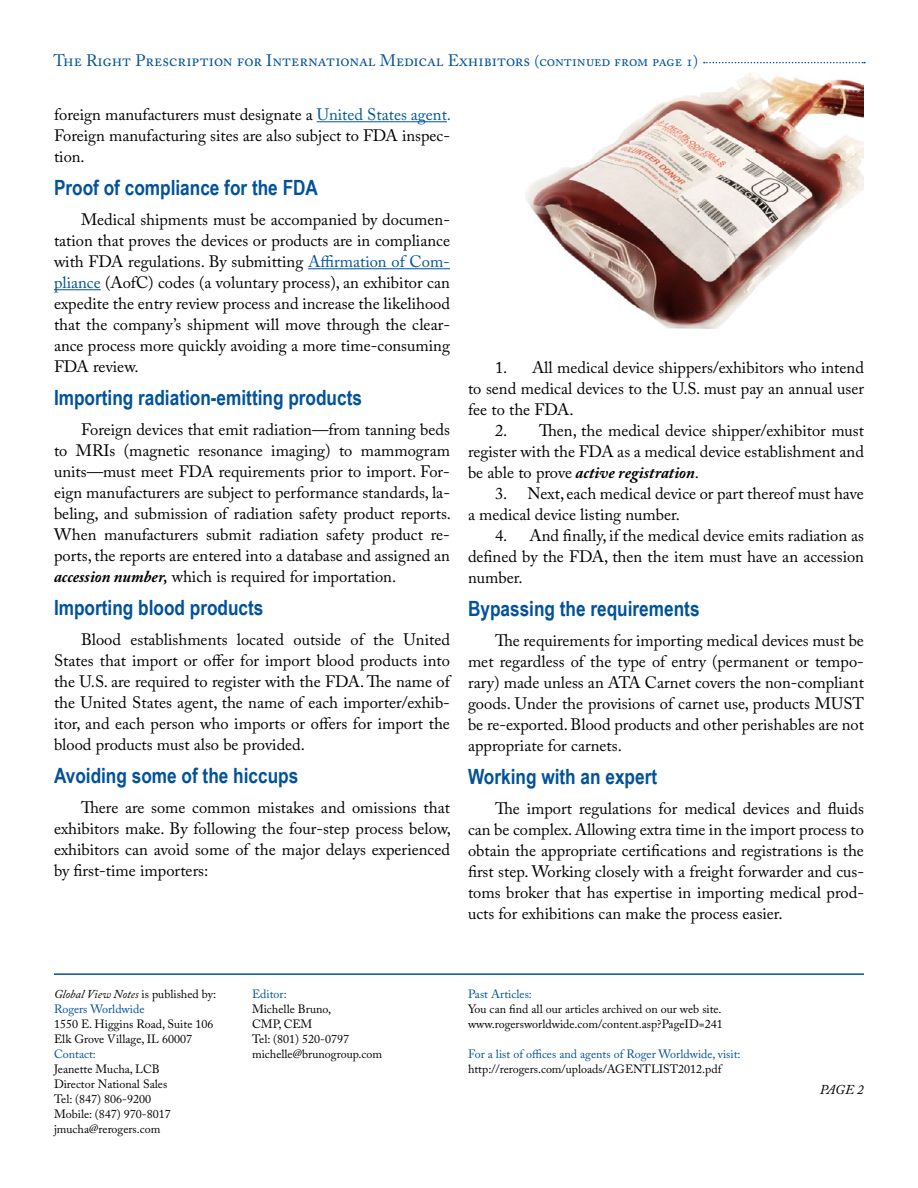
<style>
.page{position:relative;width:918px;height:1188px;background:#fff}
.page>*{position:absolute;margin:0;border:0;box-sizing:border-box;transform-origin:0 0}
.t1{font:700 21px "Arial Narrow";color:#01529a}
.t2{font:16.5px/21px "Adobe Caslon Pro";color:#000;text-align:justify}
.t3{font:16.5px "Adobe Caslon Pro";color:#01529a}
.t4{font:italic 13.5px "Adobe Caslon Pro";color:#000}
.t5{font:12px/15px "Adobe Caslon Pro";color:#000}
.t6{font:12px "Adobe Caslon Pro";color:#01529a}
.t7{font:italic 12px/15px "Adobe Caslon Pro";color:#000}
.s1{font-size:15px}
.s2{color:#0055a0}
.s3{color:#01529a}
.s4{font-weight:700;font-style:italic}
.s5{font-style:normal}
.s6{font-style:normal;color:#01529a}
</style>
<div class="page">
<img style="left:525px;top:72px;width:339px;height:256px">
<svg style="left:704px;top:62px;width:161px;height:1px"></svg>
<hr style="left:317px;top:121px;width:130px;height:1px;background:#0055a0">
<hr style="left:308px;top:268px;width:142px;height:1px;background:#01529a">
<hr style="left:54px;top:289px;width:47px;height:1px;background:#01529a">
<hr style="left:54px;top:973px;width:810px;height:2px;background:#01529a">
<p class="t3" style="left:53px;top:51px;width:646px">The Right Prescription for International Medical Exhibitors <span class="s1">(continued from page 1)</span></p>
<p class="t2" style="left:54px;top:104px;width:399px">foreign manufacturers must designate a <span class="s2">United States agent.<br></span>Foreign manufacturing sites are also subject to FDA inspec&shy;tion.</p>
<p class="t1" style="left:54px;top:176px;width:266px">Proof of compliance for the FDA</p>
<p class="t2" style="left:54px;top:209px;width:398px;text-indent:27px">Medical shipments must be accompanied by documen&shy;tation that proves the devices or products are in compliance with FDA regulations. By submitting <span class="s3">Affirmation of Com&shy;pliance</span> (AofC) codes (a voluntary process), an exhibitor can expedite the entry review process and increase the likelihood that the company’s shipment will move through the clear&shy;ance process more quickly avoiding a more time-consuming FDA review.</p>
<p class="t1" style="left:54px;top:386px;width:310px">Importing radiation-emitting products</p>
<p class="t2" style="left:54px;top:419px;width:399px;text-indent:27px">Foreign devices that emit radiation—from tanning beds to MRIs (magnetic resonance imaging) to mammogram units—must meet FDA requirements prior to import. For&shy;eign manufacturers are subject to performance standards, la&shy;beling, and submission of radiation safety product reports.<br>When manufacturers submit radiation safety product re&shy;ports, the reports are entered into a database and assigned an <span class="s4">accession number,</span> which is required for importation.</p>
<p class="t1" style="left:54px;top:596px;width:211px">Importing blood products</p>
<p class="t2" style="left:54px;top:629px;width:399px;text-indent:27px">Blood establishments located outside of the United States that import or offer for import blood products into the U.S. are required to register with the FDA. The name of the United States agent, the name of each importer/exhib&shy;itor, and each person who imports or offers for import the blood products must also be provided.</p>
<p class="t1" style="left:54px;top:764px;width:246px">Avoiding some of the hiccups</p>
<p class="t2" style="left:54px;top:797px;width:399px;text-indent:27px">There are some common mistakes and omissions that exhibitors make. By following the four-step process below, exhibitors can avoid some of the major delays experienced by first-time importers:</p>
<p class="t2" style="left:495px;top:357px;width:14px">1.</p>
<p class="t2" style="left:532px;top:357px;width:333px">All medical device shippers/exhibitors who intend</p>
<p class="t2" style="left:468px;top:378px;width:398px">to send medical devices to the U.S. must pay an annual user</p>
<p class="t2" style="left:468px;top:399px;width:107px">fee to the FDA.</p>
<p class="t2" style="left:495px;top:420px;width:14px">2.</p>
<p class="t2" style="left:468px;top:420px;width:398px;text-indent:71px">Then, the medical device shipper/exhibitor must register with the FDA as a medical device establishment and be able to prove <span class="s4">active registration</span>.</p>
<p class="t2" style="left:495px;top:483px;width:371px">3. Next, each medical device or part thereof must have</p>
<p class="t2" style="left:468px;top:504px;width:214px">a medical device listing number.</p>
<p class="t2" style="left:495px;top:525px;width:14px">4.</p>
<p class="t2" style="left:468px;top:525px;width:398px;text-indent:62px">And finally, if the medical device emits radiation as defined by the FDA, then the item must have an accession number.</p>
<p class="t1" style="left:468px;top:596px;width:233px">Bypassing the requirements</p>
<p class="t2" style="left:468px;top:630px;width:398px;text-indent:27px">The requirements for importing medical devices must be met regardless of the type of entry (permanent or tempo&shy;rary) made unless an ATA Carnet covers the non-compliant goods. Under the provisions of carnet use, products MUST be re-exported. Blood products and other perishables are not appropriate for carnets.</p>
<p class="t1" style="left:468px;top:764px;width:191px">Working with an expert</p>
<p class="t2" style="left:468px;top:798px;width:398px;text-indent:27px">The import regulations for medical devices and fluids can be complex. Allowing extra time in the import process to obtain the appropriate certifications and registrations is the first step. Working closely with a freight forwarder and cus&shy;toms broker that has expertise in importing medical prod&shy;ucts for exhibitions can make the process easier.</p>
<p class="t7" style="left:54px;top:987px;width:164px">Global View Notes <span class="s5">is published by:<br></span><span class="s6">Rogers Worldwide</span></p>
<p class="t5" style="left:54px;top:1017px;width:161px">1550 E. Higgins Road, Suite 106<br>Elk Grove Village, IL 60007</p>
<p class="t6" style="left:54px;top:1047px;width:43px">Contact:</p>
<p class="t5" style="left:54px;top:1062px;width:118px">Jeanette Mucha, LCB<br>Director National Sales<br>Tel: (847) 806-9200<br>Mobile: (847) 970-8017 jmucha@rerogers.com</p>
<p class="t6" style="left:252px;top:987px;width:36px">Editor:</p>
<p class="t5" style="left:252px;top:1002px;width:132px">Michelle Bruno,<br>CMP, CEM<br>Tel: (801) 520-0797 michelle@brunogroup.com</p>
<p class="t6" style="left:468px;top:987px;width:66px">Past Articles:</p>
<p class="t5" style="left:468px;top:1002px;width:256px">You can find all our articles archived on our web site. www.rogersworldwide.com/content.asp?PageID=241</p>
<p class="t6" style="left:468px;top:1047px;width:274px">For a list of offices and agents of Roger Worldwide, visit:</p>
<p class="t5" style="left:468px;top:1062px;width:256px">http://rerogers.com/uploads/AGENTLIST2012.pdf</p>
<p class="t4" style="left:820px;top:1082px;width:18px">page</p>
<p class="t4" style="left:857px;top:1082px;width:8px">2</p>
</div>
